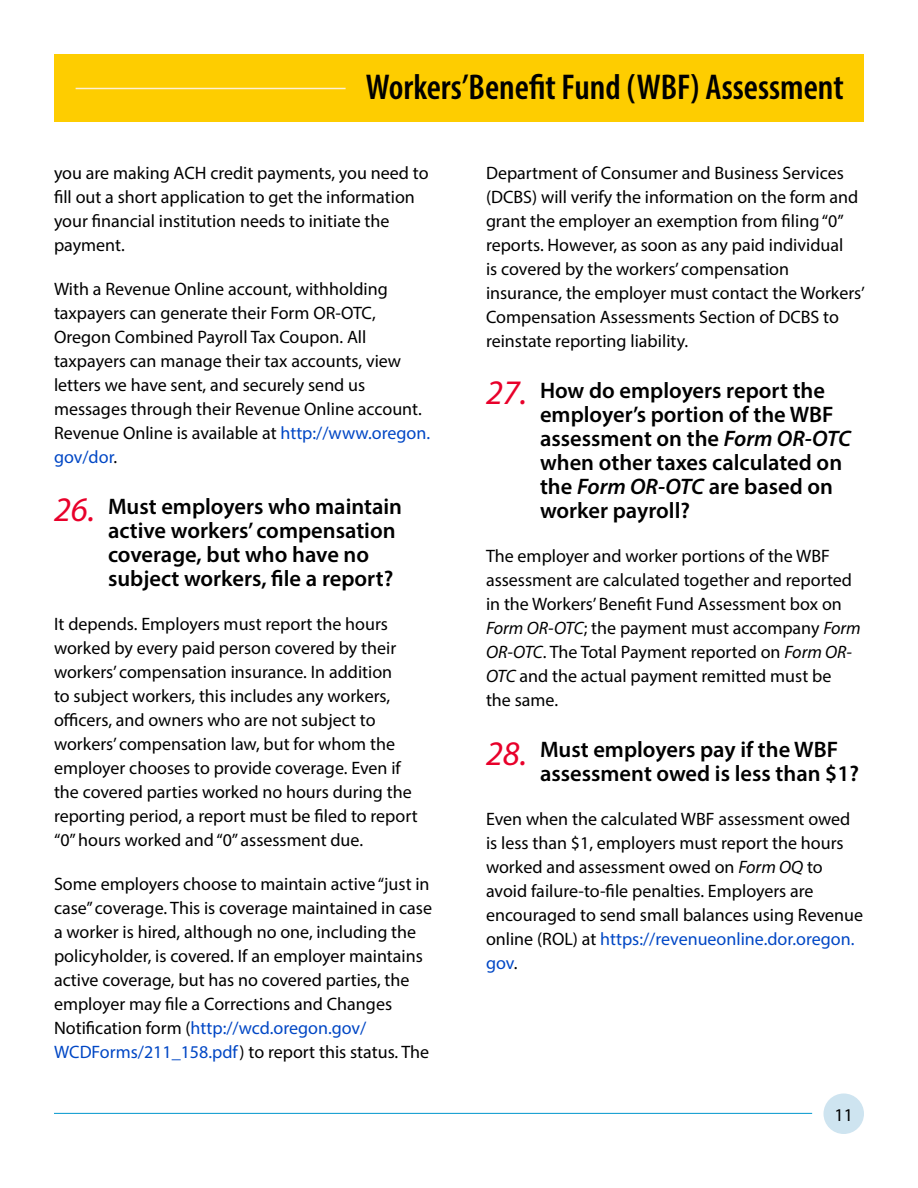
<style>
.page{position:relative;width:918px;height:1188px;background:#fff}
.page>*{position:absolute;margin:0;border:0;box-sizing:border-box;transform-origin:0 0}
.t1{font:600 condensed 36px "Myriad Pro";color:#000}
.number{font:italic 34.5px "Myriad Pro";color:#e8002a}
.subhead_2{font:600 22.5px/24px "Myriad Pro";color:#000}
.body_text{font:18px/24px "Myriad Pro";color:#000}
.s1{color:#0047c5}
.s2{font-style:italic}
</style>
<div class="page">
<div style="left:54px;top:54px;width:810px;height:68px;background:#fecd00"></div>
<hr style="left:54px;top:1113px;width:758px;height:1px;background:#0097ce">
<div style="left:824px;top:1094px;width:40px;height:40px;background:#cee4f0;border-radius:50%"></div>
<hr style="left:76px;top:88px;width:270px;height:1px;background:#fdf0d6">
<h1 class="t1" style="left:366px;top:64px;width:480px">Workers’Benefit Fund (WBF) Assessment</h1>
<p class="body_text" style="left:54px;top:160px;width:376px">you are making ACH credit payments, you need to fill out a short application to get the information your financial institution needs to initiate the payment.</p>
<p class="body_text" style="left:54px;top:276px;width:378px">With a Revenue Online account, withholding taxpayers can generate their Form OR-OTC, Oregon Combined Payroll Tax Coupon. All taxpayers can manage their tax accounts, view letters we have sent, and securely send us messages through their Revenue Online account.<br>Revenue Online is available at <span class="s1">http://www.oregon. gov/dor</span>.</p>
<p class="subhead_2" style="left:108px;top:494px;width:296px">Must employers who maintain active workers’ compensation coverage, but who have no subject workers, file a report?</p>
<p class="body_text" style="left:54px;top:612px;width:365px">It depends. Employers must report the hours worked by every paid person covered by their workers’ compensation insurance. In addition<br>to subject workers, this includes any workers, officers, and owners who are not subject to workers’ compensation law, but for whom the employer chooses to provide coverage. Even if the covered parties worked no hours during the reporting period, a report must be filed to report “0” hours worked and “0” assessment due.</p>
<p class="body_text" style="left:54px;top:872px;width:380px">Some employers choose to maintain active “just in case” coverage. This is coverage maintained in case a worker is hired, although no one, including the policyholder, is covered. If an employer maintains active coverage, but has no covered parties, the employer may file a Corrections and Changes Notification form (<span class="s1">http://wcd.oregon.gov/ WCDForms/211_158.pdf</span>) to report this status. The</p>
<p class="number" style="left:54px;top:488px;width:43px">26.</p>
<p class="body_text" style="left:486px;top:160px;width:380px">Department of Consumer and Business Services (DCBS) will verify the information on the form and grant the employer an exemption from filing “0” reports. However, as soon as any paid individual<br>is covered by the workers’ compensation insurance, the employer must contact the Workers’ Compensation Assessments Section of DCBS to reinstate reporting liability.</p>
<p class="subhead_2" style="left:540px;top:377px;width:312px">How do employers report the employer’s portion of the WBF assessment on the <span class="s2">Form OR-OTC </span>when other taxes calculated on the <span class="s2">Form OR-OTC</span> are based on worker payroll?</p>
<p class="body_text" style="left:486px;top:543px;width:376px">The employer and worker portions of the WBF assessment are calculated together and reported in the Workers’ Benefit Fund Assessment box on <span class="s2">Form OR-OTC</span>; the payment must accompany <span class="s2">Form OR-OTC</span>. The Total Payment reported on <span class="s2">Form OR-OTC</span> and the actual payment remitted must be the same.</p>
<p class="subhead_2" style="left:540px;top:737px;width:321px">Must employers pay if the WBF assessment owed is less than $1?</p>
<p class="body_text" style="left:486px;top:807px;width:379px">Even when the calculated WBF assessment owed is less than $1, employers must report the hours worked and assessment owed on <span class="s2">Form OQ</span> to avoid failure-to-file penalties. Employers are encouraged to send small balances using Revenue online (ROL) at <span class="s1">https://revenueonline.dor.oregon. gov</span>.</p>
<p class="number" style="left:486px;top:371px;width:43px">27.</p>
<p class="number" style="left:486px;top:732px;width:43px">28.</p>
<p class="body_text" style="left:835px;top:1102px;width:20px">11</p>
</div>
